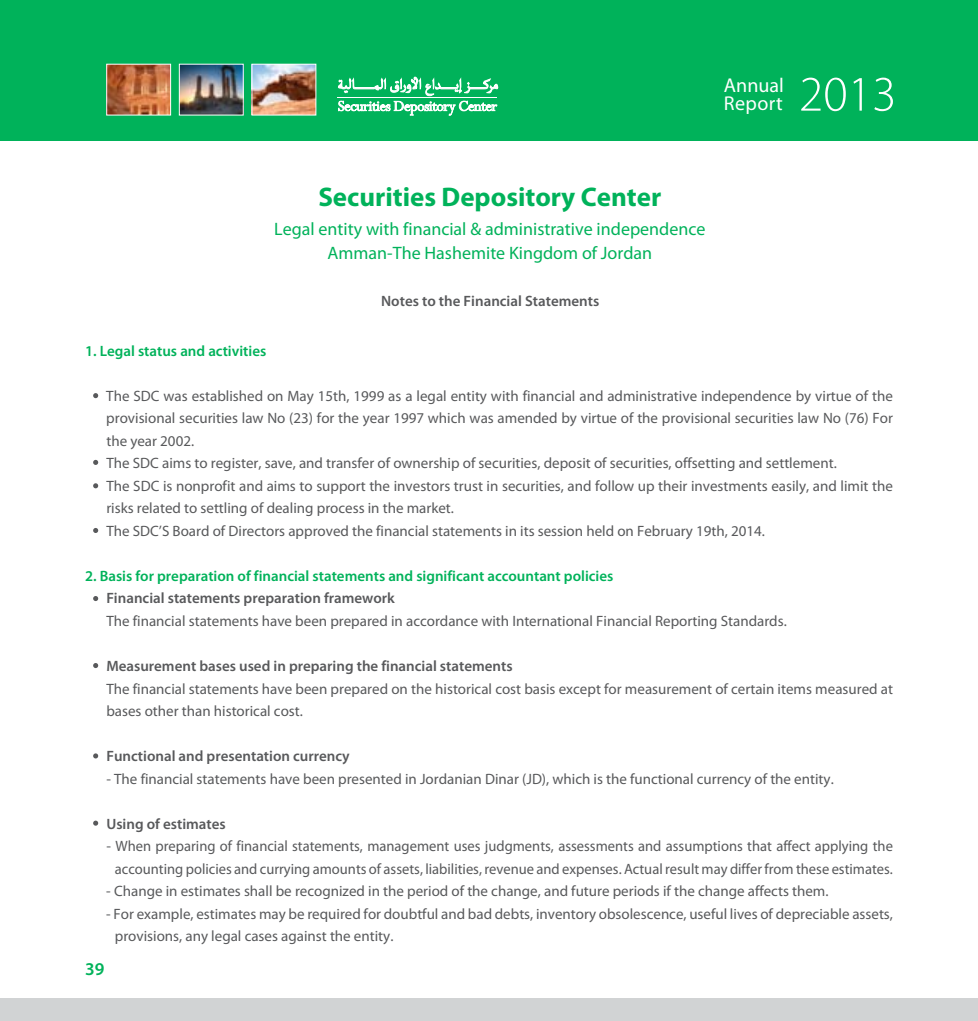
<style>
.page{position:relative;width:978px;height:1021px;background:#fff}
.page>*{position:absolute;margin:0;border:0;box-sizing:border-box;transform-origin:0 0}
.t1{font:700 27px "Myriad Pro";color:#00b25a}
.t2{font:20.1px/18.3px "Myriad Pro";letter-spacing:.01em;color:#fff}
.t3{font:18px/24px "Myriad Pro";color:#00b25a;text-align:center}
.t4{font:600 18px "Myriad Pro";color:#00b25a}
.t5{font:15px/22.5px "Myriad Pro";color:#58595b}
.t6{font:600 15px "Myriad Pro";color:#58595b}
.t7{font:600 15px "Myriad Pro";color:#00b25a}
</style>
<div class="page">
<div style="left:0;top:997px;width:978px;height:23px;background:#d1d3d4"></div>
<div style="left:0;top:0;width:978px;height:140px;background:#00b25a"></div>
<img style="left:108px;top:66px;width:61px;height:47px">
<div style="left:106px;top:64px;width:65px;height:51px;border:1px solid #fff"></div>
<img style="left:181px;top:66px;width:61px;height:47px">
<div style="left:179px;top:64px;width:65px;height:51px;border:1px solid #fff"></div>
<svg style="left:338px;top:77px;width:160px;height:38px"></svg>
<svg style="left:801px;top:78px;width:45px;height:33px"></svg>
<svg style="left:853px;top:78px;width:9px;height:33px"></svg>
<svg style="left:874px;top:78px;width:19px;height:33px"></svg>
<img style="left:254px;top:66px;width:60px;height:47px">
<div style="left:252px;top:64px;width:64px;height:51px;border:1px solid #fff"></div>
<svg style="left:93px;top:393px;width:5px;height:5px"></svg>
<svg style="left:93px;top:460px;width:5px;height:5px"></svg>
<svg style="left:93px;top:483px;width:5px;height:5px"></svg>
<svg style="left:93px;top:528px;width:5px;height:5px"></svg>
<svg style="left:93px;top:596px;width:5px;height:5px"></svg>
<svg style="left:93px;top:663px;width:5px;height:5px"></svg>
<svg style="left:93px;top:753px;width:5px;height:5px"></svg>
<svg style="left:93px;top:820px;width:5px;height:5px"></svg>
<h2 class="t2" style="left:724px;top:76px;width:61px">Annual<br>Report</h2>
<h1 class="t1" style="left:318px;top:180px;width:344px">Securities Depository Center</h1>
<p class="t3" style="left:274px;top:216px;width:433px">Legal entity with financial &amp; administrative independence<br>Amman-The Hashemite Kingdom of Jordan</p>
<p class="t6" style="left:381px;top:291px;width:220px">Notes to the Financial Statements</p>
<p class="t7" style="left:85px;top:341px;width:183px">1. Legal status and activities</p>
<p class="t5" style="left:106px;top:384px;width:788px">The SDC was established on May 15th, 1999 as a legal entity with financial and administrative independence by virtue of the provisional securities law No (23) for the year 1997 which was amended by virtue of the provisional securities law No (76) For the year 2002.<br>The SDC aims to register, save, and transfer of ownership of securities, deposit of securities, offsetting and settlement.<br>The SDC is nonprofit and aims to support the investors trust in securities, and follow up their investments easily, and limit the risks related to settling of dealing process in the market.<br>The SDC’S Board of Directors approved the financial statements in its session held on February 19th, 2014.</p>
<p class="t7" style="left:85px;top:566px;width:530px">2. Basis for preparation of financial statements and significant accountant policies</p>
<p class="t6" style="left:106px;top:589px;width:290px">Financial statements preparation framework</p>
<p class="t5" style="left:106px;top:609px;width:682px">The financial statements have been prepared in accordance with International Financial Reporting Standards.</p>
<p class="t6" style="left:106px;top:656px;width:408px">Measurement bases used in preparing the financial statements</p>
<p class="t5" style="left:106px;top:677px;width:788px">The financial statements have been prepared on the historical cost basis except for measurement of certain items measured at bases other than historical cost.</p>
<p class="t6" style="left:106px;top:746px;width:245px">Functional and presentation currency</p>
<p class="t5" style="left:106px;top:767px;width:729px">- The financial statements have been presented in Jordanian Dinar (JD), which is the functional currency of the entity.</p>
<p class="t6" style="left:106px;top:814px;width:121px">Using of estimates</p>
<p class="t5" style="left:106px;top:834px;width:788px;text-align:center">- When preparing of financial statements, management uses judgments, assessments and assumptions that affect applying the accounting policies and currying amounts of assets, liabilities, revenue and expenses. Actual result may differ from these estimates.</p>
<p class="t5" style="left:106px;top:879px;width:724px">- Change in estimates shall be recognized in the period of the change, and future periods if the change affects them.</p>
<p class="t5" style="left:115px;top:902px;width:780px;text-indent:-9px">- For example, estimates may be required for doubtful and bad debts, inventory obsolescence, useful lives of depreciable assets, provisions, any legal cases against the entity.</p>
<p class="t4" style="left:85px;top:957px;width:21px">39</p>
</div>
